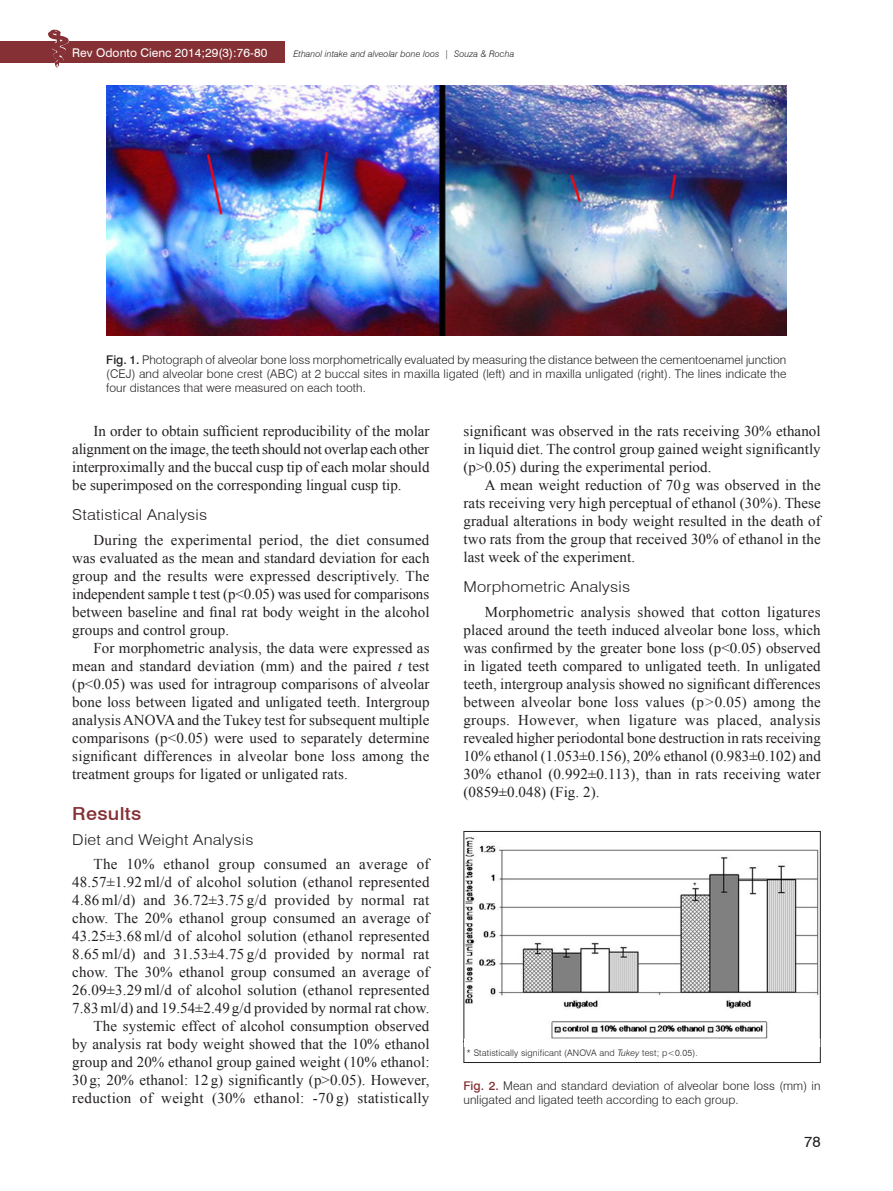
<style>
.page{position:relative;width:893px;height:1191px;background:#fff}
.page>*{position:absolute;margin:0;border:0;box-sizing:border-box;transform-origin:0 0}
.t1{font:500 18px "Swiss 721 BT";letter-spacing:.015em;color:#843034;scale:1.1 1}
.t2{font:15px/18px "Times New Roman";letter-spacing:.005em;color:#231f20;text-align:justify}
.t3{font:300 15px "Swiss 721 BT";letter-spacing:.015em;color:#231f20;scale:1.1 1}
.t4{font:15px "Swiss 721 BT";color:#231f20}
.t5{font:300 12px/14.2px "Swiss 721 BT";letter-spacing:.005em;color:#231f20;text-align:justify}
.t6{font:12px "Swiss 721 BT";letter-spacing:.005em;color:#fff}
.t7{font:300 9px "Swiss 721 BT";letter-spacing:.015em;color:#231f20}
.t8{font:italic 300 9px "Swiss 721 BT";letter-spacing:.01em;color:#231f20}
.s1{font-weight:500}
.s2{font-style:italic}
.s3{font-weight:500;color:#843034}
</style>
<div class="page">
<div style="left:0;top:41px;width:285px;height:22px;background:#843034"></div>
<img style="left:48px;top:30px;width:21px;height:37px">
<img style="left:106px;top:85px;width:681px;height:250px">
<img style="left:465px;top:837px;width:354px;height:201px">
<div style="left:463px;top:831px;width:358px;height:231px;border:1px solid #231f20"></div>
<div style="left:464px;top:1038px;width:356px;height:9px;background:#fff;border:2px solid #fff"></div>
<p class="t6" style="left:72px;top:45px;width:196px">Rev Odonto Cienc 2014;29(3):76-80</p>
<p class="t8" style="left:293px;top:48px;width:223px">Ethanol intake and alveolar bone loos | Souza &amp; Rocha</p>
<p class="t5" style="left:106px;top:352px;width:682px"><span class="s1">Fig. 1.</span> Photograph of alveolar bone loss morphometrically evaluated by measuring the distance between the cementoenamel junction (CEJ) and alveolar bone crest (ABC) at 2 buccal sites in maxilla ligated (left) and in maxilla unligated (right). The lines indicate the four distances that were measured on each tooth.</p>
<p class="t2" style="left:72px;top:422px;width:359px;text-indent:21px">In order to obtain sufficient reproducibility of the molar alignment on the image, the teeth should not overlap each other interproximally and the buccal cusp tip of each molar should be superimposed on the corresponding lingual cusp tip.</p>
<p class="t3" style="left:72px;top:506px;width:124px">Statistical Analysis</p>
<p class="t2" style="left:72px;top:530px;width:359px;text-indent:21px">During the experimental period, the diet consumed was evaluated as the mean and standard deviation for each group and the results were expressed descriptively. The independent sample t test (p&lt;0.05) was used for comparisons between baseline and final rat body weight in the alcohol groups and control group.</p>
<p class="t2" style="left:72px;top:638px;width:359px;text-indent:21px">For morphometric analysis, the data were expressed as mean and standard deviation (mm) and the paired <span class="s2">t</span> test (p&lt;0.05) was used for intragroup comparisons of alveolar bone loss between ligated and unligated teeth. Intergroup analysis ANOVA and the Tukey test for subsequent multiple comparisons (p&lt;0.05) were used to separately determine significant differences in alveolar bone loss among the treatment groups for ligated or unligated rats.</p>
<p class="t1" style="left:72px;top:803px;width:64px">Results</p>
<p class="t3" style="left:72px;top:830px;width:166px">Diet and Weight Analysis</p>
<p class="t2" style="left:72px;top:855px;width:359px;text-align:right">The 10% ethanol group consumed an average of 48.57±1.92ml/d of alcohol solution (ethanol represented 4.86 ml/d) and 36.72±3.75 g/d provided by normal rat chow. The 20% ethanol group consumed an average of 43.25±3.68ml/d of alcohol solution (ethanol represented 8.65 ml/d) and 31.53±4.75 g/d provided by normal rat chow. The 30% ethanol group consumed an average of 26.09±3.29ml/d of alcohol solution (ethanol represented 7.83ml/d) and 19.54±2.49 g/d provided by normal rat chow.<br>The systemic effect of alcohol consumption observed<br>by analysis rat body weight showed that the 10% ethanol group and 20% ethanol group gained weight (10% ethanol:<br>30 g; 20% ethanol: 12 g) significantly (p&gt;0.05). However, reduction of weight (30% ethanol: -70 g) statistically</p>
<p class="t2" style="left:463px;top:422px;width:359px">significant was observed in the rats receiving 30% ethanol in liquid diet. The control group gained weight significantly (p&gt;0.05) during the experimental period.</p>
<p class="t2" style="left:464px;top:476px;width:359px;text-indent:21px">A mean weight reduction of 70 g was observed in the rats receiving very high perceptual of ethanol (30%). These gradual alterations in body weight resulted in the death of two rats from the group that received 30% of ethanol in the last week of the experiment.</p>
<p class="t3" style="left:463px;top:578px;width:153px">Morphometric Analysis</p>
<p class="t2" style="left:463px;top:602px;width:359px;text-indent:21px">Morphometric analysis showed that cotton ligatures placed around the teeth induced alveolar bone loss, which was confirmed by the greater bone loss (p&lt;0.05) observed in ligated teeth compared to unligated teeth. In unligated teeth, intergroup analysis showed no significant differences between alveolar bone loss values (p<span class="s2">&gt;</span>0.05) among the groups. However, when ligature was placed, analysis revealed higher periodontal bone destruction in rats receiving 10% ethanol (1.053±0.156), 20% ethanol (0.983±0.102) and 30% ethanol (0.992±0.113), than in rats receiving water (0859±0.048) (Fig. 2).</p>
<p class="t7" style="left:466px;top:1047px;width:233px">* Statistically significant (ANOVA and <span class="s2">Tukey</span> test; p&lt;0.05).</p>
<p class="t5" style="left:463px;top:1078px;width:358px"><span class="s3">Fig. 2.</span> Mean and standard deviation of alveolar bone loss (mm) in unligated and ligated teeth according to each group.</p>
<p class="t4" style="left:804px;top:1132px;width:18px">78</p>
</div>
